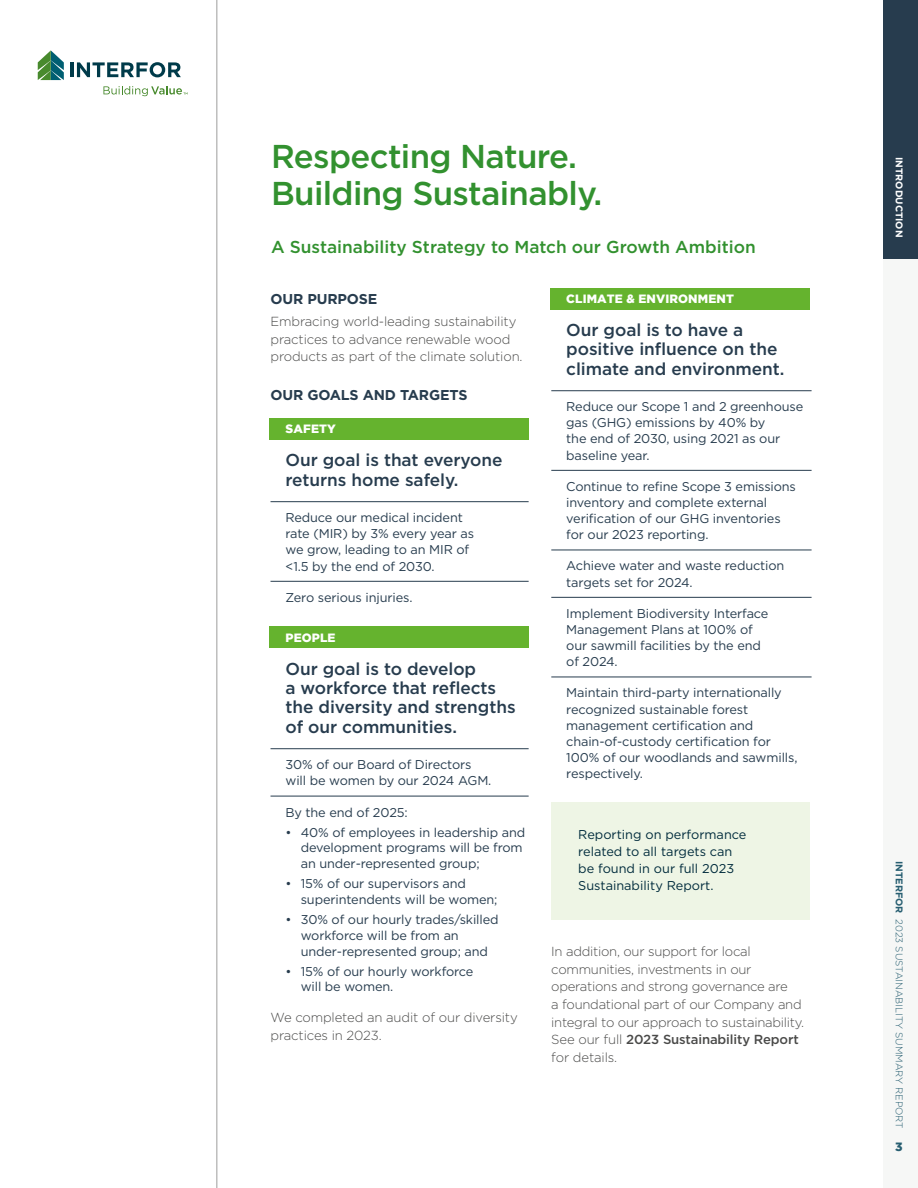
<style>
.page{position:relative;width:918px;height:1188px;background:#fff}
.page>*{position:absolute;margin:0;border:0;box-sizing:border-box;transform-origin:0 0}
.t1{font:500 33px/37.5px "Gotham";letter-spacing:-.02em;color:#32912f}
.t2{font:500 17.25px/19.2px "Gotham";letter-spacing:-.005em;color:#273c4e}
.t3{font:500 17.25px "Gotham";color:#32912f}
.t4{font:700 14.25px "Gotham";letter-spacing:-.01em;color:#273c4e}
.t5{font:300 13.2px/17.7px "Gotham";letter-spacing:-.02em;color:#4a4a49}
.t6{font:12.75px/16.2px "Gotham";letter-spacing:-.01em;color:#273c4e}
.t7{font:12.75px/17px "Gotham";color:#002b3c}
.t8{font:900 12px "Gotham";letter-spacing:.01em;color:#fff}
.t9{font:900 12px "Gotham";color:#275e71}
.t10{font:300 9.75px "Gotham";color:#275e71}
.t11{font:700 9.75px "Gotham";color:#fff}
.s1{font-weight:500}
.s2{font-weight:700}
</style>
<div class="page">
<hr style="left:70px;top:62px;width:3px;height:15px;background:#003b4a">
<svg style="left:77px;top:62px;width:104px;height:15px"></svg>
<svg style="left:38px;top:50px;width:26px;height:30px"></svg>
<svg style="left:103px;top:86px;width:85px;height:10px"></svg>
<hr style="left:217px;top:0;width:1px;height:1188px;background:#9d9d9c">
<div style="left:883px;top:254px;width:35px;height:934px;background:#f6f7f6"></div>
<div style="left:883px;top:0;width:35px;height:259px;background:#273c4e"></div>
<div style="left:269px;top:418px;width:260px;height:22px;background:#65b32e"></div>
<div style="left:269px;top:627px;width:260px;height:21px;background:#65b32e"></div>
<div style="left:550px;top:288px;width:259px;height:22px;background:#65b32e"></div>
<hr style="left:551px;top:390px;width:261px;height:1px;background:#273c4e">
<hr style="left:551px;top:470px;width:261px;height:1px;background:#273c4e">
<hr style="left:551px;top:550px;width:261px;height:1px;background:#273c4e">
<hr style="left:551px;top:597px;width:261px;height:1px;background:#273c4e">
<hr style="left:551px;top:677px;width:261px;height:1px;background:#273c4e">
<div style="left:551px;top:802px;width:258px;height:118px;background:#eef5e5"></div>
<hr style="left:271px;top:501px;width:258px;height:1px;background:#273c4e">
<hr style="left:271px;top:581px;width:258px;height:1px;background:#273c4e">
<hr style="left:271px;top:748px;width:258px;height:1px;background:#273c4e">
<hr style="left:271px;top:796px;width:258px;height:1px;background:#273c4e">
<h1 class="t1" style="left:271px;top:137px;width:333px">Respecting Nature.<br>Building Sustainably.</h1>
<h2 class="t3" style="left:271px;top:236px;width:486px">A Sustainability Strategy to Match our Growth Ambition</h2>
<p class="t8" style="left:566px;top:292px;width:169px">CLIMATE &amp; ENVIRONMENT</p>
<h2 class="t2" style="left:566px;top:320px;width:220px">Our goal is to have a positive influence on the climate and environment.</h2>
<p class="t6" style="left:566px;top:398px;width:239px">Reduce our Scope 1 and 2 greenhouse gas (GHG) emissions by 40% by<br>the end of 2030, using 2021 as our baseline year.</p>
<p class="t6" style="left:566px;top:478px;width:231px">Continue to refine Scope 3 emissions inventory and complete external verification of our GHG inventories for our 2023 reporting.</p>
<p class="t6" style="left:566px;top:558px;width:220px">Achieve water and waste reduction targets set for 2024.</p>
<p class="t6" style="left:566px;top:605px;width:204px">Implement Biodiversity Interface<br>Management Plans at 100% of our sawmill facilities by the end of 2024.</p>
<p class="t6" style="left:566px;top:685px;width:233px">Maintain third-party internationally recognized sustainable forest management certification and chain-of-custody certification for<br>100% of our woodlands and sawmills, respectively.</p>
<p class="t4" style="left:271px;top:290px;width:108px">OUR PURPOSE</p>
<p class="t5" style="left:271px;top:312px;width:254px">Embracing world-leading sustainability practices to advance renewable wood products as part of the climate solution.</p>
<p class="t4" style="left:271px;top:385px;width:199px">OUR GOALS AND TARGETS</p>
<p class="t8" style="left:286px;top:422px;width:52px">SAFETY</p>
<h2 class="t2" style="left:286px;top:450px;width:219px">Our goal is that everyone returns home safely.</h2>
<p class="t6" style="left:286px;top:509px;width:190px">Reduce our medical incident rate (MIR) by 3% every year as we grow, leading to an MIR of &lt;1.5 by the end of 2030.</p>
<p class="t6" style="left:286px;top:589px;width:128px">Zero serious injuries.</p>
<p class="t8" style="left:286px;top:631px;width:52px">PEOPLE</p>
<h2 class="t2" style="left:286px;top:659px;width:232px">Our goal is to develop<br>a workforce that reflects the diversity and strengths of our communities.</h2>
<p class="t6" style="left:286px;top:756px;width:207px">30% of our Board of Directors will be women by our 2024 AGM.</p>
<p class="t6" style="left:286px;top:804px;width:124px">By the end of 2025:</p>
<p class="t6" style="left:301px;top:824px;width:226px;line-height:15.8px;text-indent:-15px">• 40% of employees in leadership and development programs will be from an under-represented group;</p>
<p class="t6" style="left:301px;top:876px;width:198px;line-height:15.8px;text-indent:-15px">• 15% of our supervisors and superintendents will be women;</p>
<p class="t6" style="left:301px;top:911px;width:199px;line-height:15.8px;text-indent:-15px">• 30% of our hourly trades/skilled workforce will be from an under-represented group; and</p>
<p class="t6" style="left:301px;top:963px;width:174px;line-height:15.8px;text-indent:-15px">• 15% of our hourly workforce will be women.</p>
<p class="t5" style="left:271px;top:1009px;width:249px">We completed an audit of our diversity practices in 2023.</p>
<p class="t7" style="left:578px;top:826px;width:170px">Reporting on performance related to all targets can be found in our full 2023<br>Sustainability Report.</p>
<p class="t5" style="left:551px;top:942px;width:254px">In addition, our support for local communities, investments in our operations and strong governance are<br>a foundational part of our Company and integral to our approach to sustainability.<br>See our full <span class="s1">2023 Sustainability Report </span>for details.</p>
<p class="t11" style="left:906px;top:157px;width:82px;rotate:90deg">INTRODUCTION</p>
<p class="t10" style="left:906px;top:861px;width:269px;rotate:90deg"><span class="s2">INTERFOR</span> 2023 SUSTAINABILITY SUMMARY REPORT</p>
<p class="t9" style="left:895px;top:1140px;width:9px">3</p>
</div>
